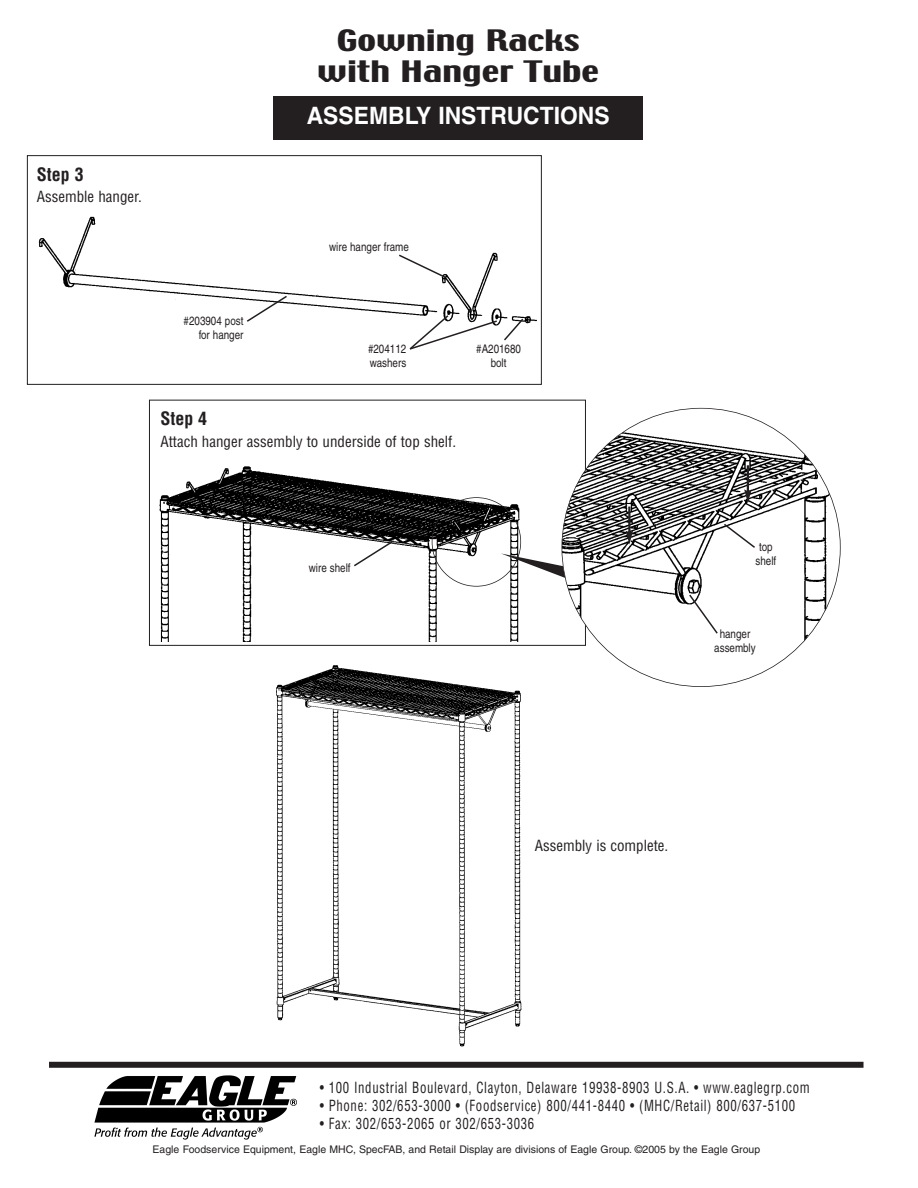
<style>
.page{position:relative;width:918px;height:1188px;background:#fff}
.page>*{position:absolute;margin:0;border:0;box-sizing:border-box;transform-origin:0 0}
.t1{font:26.25px/31.5px "Techno";color:#231f20;text-align:center;scale:1.51 1}
.t2{font:700 24px "Helvetica";color:#fff;scale:.95 1}
.t3{font:700 condensed 18px "Helvetica";color:#231f20}
.t4{font:condensed 15px "Helvetica";letter-spacing:.05em;color:#231f20;scale:.85 1}
.t5{font:condensed 15px "Helvetica";color:#231f20}
.t6{font:condensed 12px/14.4px "Helvetica";color:#231f20}
.t7{font:10.5px "Helvetica";color:#231f20}
</style>
<div class="page">
<div style="left:27px;top:155px;width:515px;height:230px;border:1px solid #231f20"></div>
<img style="left:38px;top:216px;width:499px;height:108px">
<img style="left:95px;top:1076px;width:202px;height:64px">
<div style="left:49px;top:1062px;width:815px;height:6px;background:#231f20"></div>
<svg style="left:397px;top:253px;width:51px;height:26px"></svg>
<svg style="left:245px;top:294px;width:44px;height:29px"></svg>
<svg style="left:408px;top:314px;width:117px;height:36px"></svg>
<div style="left:149px;top:400px;width:437px;height:246px;border:1px solid #231f20"></div>
<img style="left:159px;top:466px;width:363px;height:176px">
<img style="left:276px;top:665px;width:246px;height:382px">
<svg style="left:352px;top:539px;width:44px;height:29px"></svg>
<div style="left:432px;top:497px;width:89px;height:90px;border:2px solid #231f20;border-radius:50%"></div>
<svg style="left:501px;top:554px;width:61px;height:40px"></svg>
<img style="left:562px;top:408px;width:278px;height:279px">
<hr style="left:747px;top:465px;width:2px;height:27px;background:#231f20">
<svg style="left:744px;top:489px;width:8px;height:14px"></svg>
<hr style="left:628px;top:507px;width:3px;height:26px;background:#231f20">
<svg style="left:626px;top:531px;width:7px;height:14px"></svg>
<svg style="left:688px;top:593px;width:31px;height:42px"></svg>
<svg style="left:722px;top:522px;width:35px;height:27px"></svg>
<div style="left:273px;top:96px;width:370px;height:43px;background:#231f20"></div>
<p class="t3" style="left:37px;top:164px;width:48px">Step 3</p>
<p class="t5" style="left:37px;top:188px;width:107px">Assemble hanger.</p>
<h1 class="t1" style="left:317px;top:26px;width:188px">Gowning Racks with Hanger Tube</h1>
<h2 class="t2" style="left:307px;top:106px;width:320px">ASSEMBLY INSTRUCTIONS</h2>
<p class="t6" style="left:329px;top:241px;width:81px">wire hanger frame</p>
<p class="t6" style="left:184px;top:315px;width:61px;text-align:right">#203904 post for hanger</p>
<p class="t6" style="left:368px;top:342px;width:40px">#204112 washers</p>
<p class="t6" style="left:476px;top:342px;width:46px;text-align:center">#A201680 bolt</p>
<p class="t3" style="left:160px;top:409px;width:48px">Step 4</p>
<p class="t5" style="left:160px;top:433px;width:297px">Attach hanger assembly to underside of top shelf.</p>
<p class="t6" style="left:309px;top:561px;width:43px">wire shelf</p>
<p class="t6" style="left:756px;top:541px;width:22px">top shelf</p>
<p class="t6" style="left:714px;top:627px;width:43px;text-align:center">hanger assembly</p>
<p class="t5" style="left:535px;top:837px;width:135px">Assembly is complete.</p>
<p class="t4" style="left:320px;top:1079px;width:578px">• 100 Industrial Boulevard, Clayton, Delaware 19938-8903 U.S.A. • www.eaglegrp.com</p>
<p class="t4" style="left:320px;top:1097px;width:561px">• Phone: 302/653-3000 • (Foodservice) 800/441-8440 • (MHC/Retail) 800/637-5100</p>
<p class="t4" style="left:320px;top:1115px;width:254px">• Fax: 302/653-2065 or 302/653-3036</p>
<p class="t7" style="left:153px;top:1146px;width:609px">Eagle Foodservice Equipment, Eagle MHC, SpecFAB, and Retail Display are divisions of Eagle Group. ©2005 by the Eagle Group</p>
</div>
